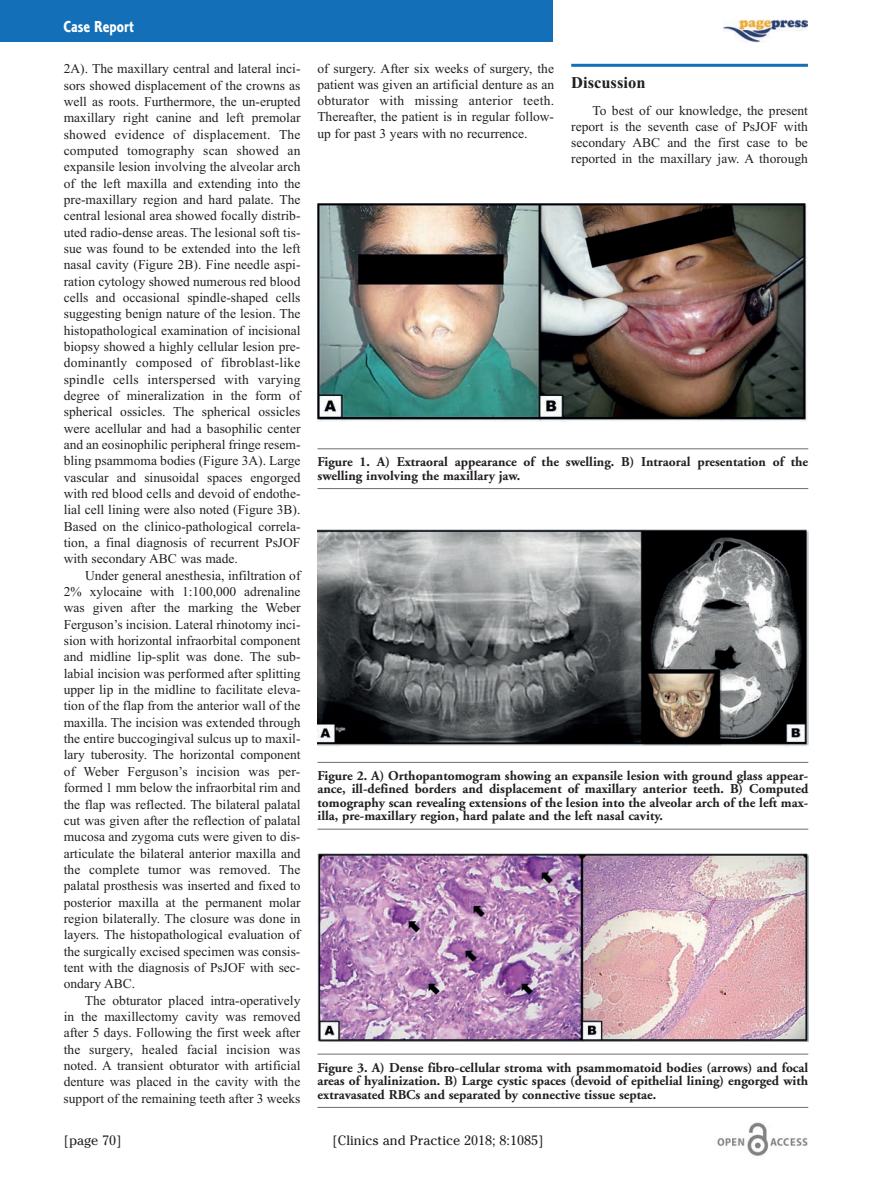
<style>
.page{position:relative;width:893px;height:1191px;background:#fff}
.page>*{position:absolute;margin:0;border:0;box-sizing:border-box;transform-origin:0 0}
.t1{font:700 16.5px "Times New Roman";color:#231f20}
.t2{font:16.5px "Corinthian Bold Condensed Plain";color:#fff}
.t3{font:13.5px/16.4px "Times New Roman";color:#231f20;text-align:justify}
.t4{font:700 13.5px/13.5px "Adobe Garamond";color:#231f20;text-align:justify}
.t5{font:13.5px "Cheltenham";color:#231f20}
</style>
<div class="page">
<hr style="left:571px;top:64px;width:237px;height:3px;background:#1370b8">
<div style="left:0;top:0;width:553px;height:42px;background:#1370b8"></div>
<img style="left:717px;top:1123px;width:91px;height:33px">
<img style="left:723px;top:19px;width:84px;height:24px">
<hr style="left:317px;top:448px;width:491px;height:1px;background:#6c6d70">
<hr style="left:317px;top:488px;width:491px;height:1px;background:#6c6d70">
<img style="left:317px;top:203px;width:491px;height:218px">
<hr style="left:317px;top:762px;width:491px;height:1px;background:#6c6d70">
<hr style="left:317px;top:828px;width:491px;height:1px;background:#6c6d70">
<img style="left:317px;top:529px;width:491px;height:218px">
<img style="left:317px;top:854px;width:491px;height:187px">
<hr style="left:317px;top:1053px;width:491px;height:1px;background:#6c6d70">
<hr style="left:317px;top:1107px;width:491px;height:1px;background:#6c6d70">
<p class="t2" style="left:63px;top:21px;width:72px">Case Report</p>
<p class="t3" style="left:64px;top:60px;width:238px">2A). The maxillary central and lateral inci&shy;sors showed displacement of the crowns as well as roots. Furthermore, the un-erupted maxillary right canine and left premolar showed evidence of displacement. The computed tomography scan showed an expansile lesion involving the alveolar arch of the left maxilla and extending into the pre-maxillary region and hard palate. The central lesional area showed focally distrib&shy;uted radio-dense areas. The lesional soft tis&shy;sue was found to be extended into the left nasal cavity (Figure 2B). Fine needle aspi&shy;ration cytology showed numerous red blood cells and occasional spindle-shaped cells suggesting benign nature of the lesion. The histopathological examination of incisional biopsy showed a highly cellular lesion pre&shy;dominantly composed of fibroblast-like spindle cells interspersed with varying degree of mineralization in the form of spherical ossicles. The spherical ossicles were acellular and had a basophilic center and an eosinophilic peripheral fringe resem&shy;bling psammoma bodies (Figure 3A). Large vascular and sinusoidal spaces engorged with red blood cells and devoid of endothe&shy;lial cell lining were also noted (Figure 3B).<br>Based on the clinico-pathological correla&shy;tion, a final diagnosis of recurrent PsJOF with secondary ABC was made.</p>
<p class="t3" style="left:64px;top:567px;width:238px;text-indent:21px">Under general anesthesia, infiltration of 2% xylocaine with 1:100,000 adrenaline was given after the marking the Weber Ferguson’s incision. Lateral rhinotomy inci&shy;sion with horizontal infraorbital component and midline lip-split was done. The sub&shy;labial incision was performed after splitting upper lip in the midline to facilitate eleva&shy;tion of the flap from the anterior wall of the maxilla. The incision was extended through the entire buccogingival sulcus up to maxil&shy;lary tuberosity. The horizontal component of Weber Ferguson’s incision was per&shy;formed 1 mm below the infraorbital rim and the flap was reflected. The bilateral palatal cut was given after the reflection of palatal mucosa and zygoma cuts were given to dis&shy;articulate the bilateral anterior maxilla and the complete tumor was removed. The palatal prosthesis was inserted and fixed to posterior maxilla at the permanent molar region bilaterally. The closure was done in layers. The histopathological evaluation of the surgically excised specimen was consis&shy;tent with the diagnosis of PsJOF with sec&shy;ondary ABC.</p>
<p class="t3" style="left:64px;top:991px;width:238px;text-indent:21px">The obturator placed intra-operatively in the maxillectomy cavity was removed after 5 days. Following the first week after the surgery, healed facial incision was noted. A transient obturator with artificial denture was placed in the cavity with the support of the remaining teeth after 3 weeks</p>
<p class="t3" style="left:317px;top:60px;width:238px">of surgery. After six weeks of surgery, the patient was given an artificial denture as an obturator with missing anterior teeth.<br>Thereafter, the patient is in regular follow&shy;up for past 3 years with no recurrence.</p>
<p class="t1" style="left:571px;top:73px;width:76px">Discussion</p>
<p class="t3" style="left:571px;top:102px;width:238px;text-indent:21px">To best of our knowledge, the present report is the seventh case of PsJOF with secondary ABC and the first case to be reported in the maxillary jaw. A thorough</p>
<p class="t4" style="left:317px;top:456px;width:492px">Figure 1. A) Extraoral appearance of the swelling. B) Intraoral presentation of the swelling involving the maxillary jaw.</p>
<p class="t4" style="left:317px;top:770px;width:492px">Figure 2. A) Orthopantomogram showing an expansile lesion with ground glass appear&shy;ance, ill-defined borders and displacement of maxillary anterior teeth. B) Computed tomography scan revealing extensions of the lesion into the alveolar arch of the left max&shy;illa, pre-maxillary region, hard palate and the left nasal cavity.</p>
<p class="t4" style="left:317px;top:1061px;width:492px">Figure 3. A) Dense fibro-cellular stroma with psammomatoid bodies (arrows) and focal areas of hyalinization. B) Large cystic spaces (devoid of epithelial lining) engorged with extravasated RBCs and separated by connective tissue septae.</p>
<p class="t5" style="left:64px;top:1132px;width:59px">[page 70]</p>
<p class="t5" style="left:332px;top:1132px;width:213px">[Clinics and Practice 2018; 8:1085]</p>
</div>
